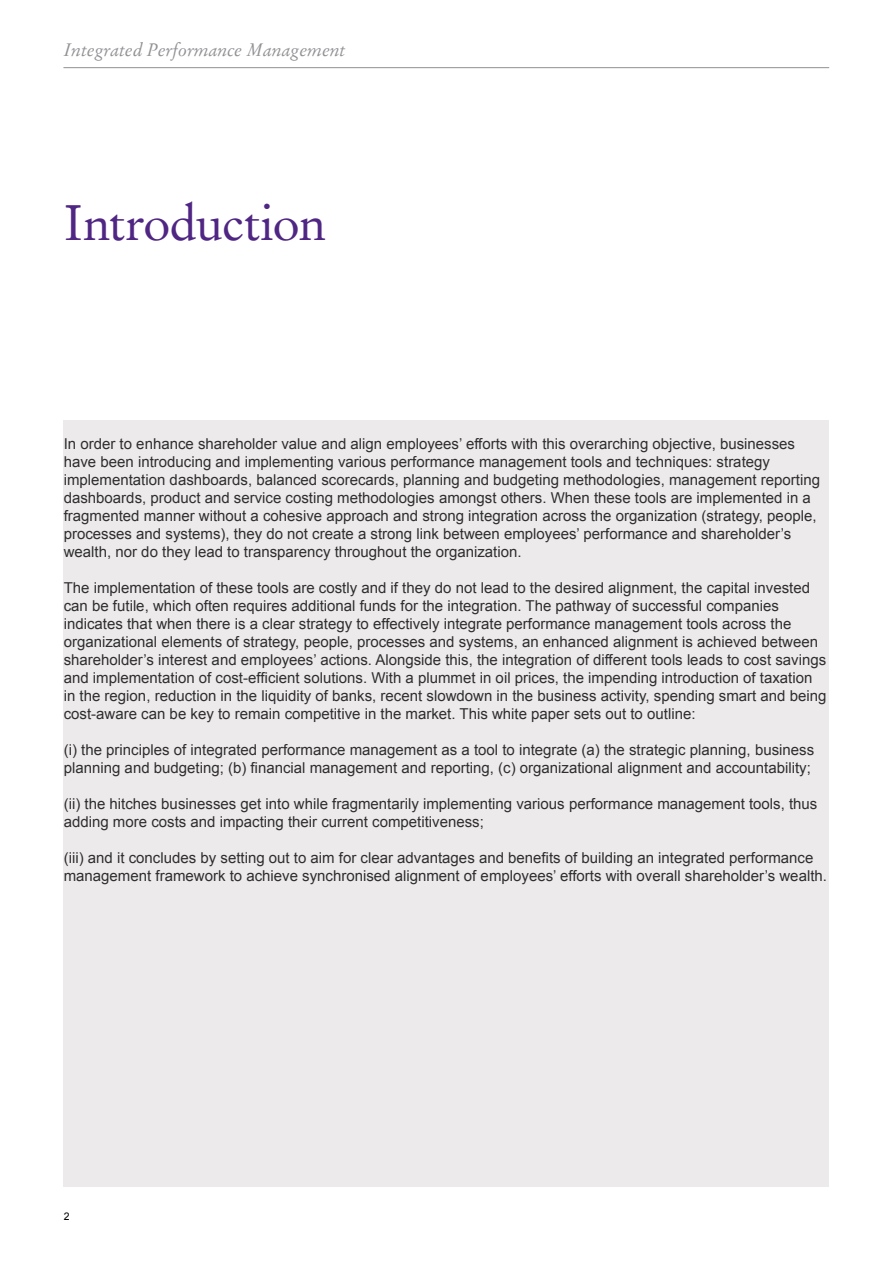
<style>
.page{position:relative;width:893px;height:1263px;background:#fff}
.page>*{position:absolute;margin:0;border:0;box-sizing:border-box;transform-origin:0 0}
.t1{font:49.5px "Stempel Garamond";letter-spacing:-.025em;color:#4f2683}
.t2{font:italic 18px "Stempel Garamond";letter-spacing:-.01em;color:#919195}
.t3{font:15px/18px "Arial";color:#2e2e2f}
.t4{font:10.5px "Arial";color:#000}
</style>
<div class="page">
<div style="left:64px;top:420px;width:765px;height:766px;background:#edeaec"></div>
<hr style="left:63px;top:67px;width:766px;height:1px;background:#919195">
<p class="t2" style="left:63px;top:38px;width:284px">Integrated Performance Management</p>
<h1 class="t1" style="left:64px;top:193px;width:264px">Introduction</h1>
<p class="t3" style="left:64px;top:434px;width:758px">In order to enhance shareholder value and align employees’ efforts with this overarching objective, businesses have been introducing and implementing various performance management tools and techniques: strategy implementation dashboards, balanced scorecards, planning and budgeting methodologies, management reporting dashboards, product and service costing methodologies amongst others. When these tools are implemented in a fragmented manner without a cohesive approach and strong integration across the organization (strategy, people, processes and systems), they do not create a strong link between employees’ performance and shareholder’s wealth, nor do they lead to transparency throughout the organization.</p>
<p class="t3" style="left:64px;top:578px;width:764px">The implementation of these tools are costly and if they do not lead to the desired alignment, the capital invested can be futile, which often requires additional funds for the integration. The pathway of successful companies indicates that when there is a clear strategy to effectively integrate performance management tools across the organizational elements of strategy, people, processes and systems, an enhanced alignment is achieved between shareholder’s interest and employees’ actions. Alongside this, the integration of different tools leads to cost savings and implementation of cost-efficient solutions. With a plummet in oil prices, the impending introduction of taxation in the region, reduction in the liquidity of banks, recent slowdown in the business activity, spending smart and being cost-aware can be key to remain competitive in the market. This white paper sets out to outline:</p>
<p class="t3" style="left:64px;top:740px;width:752px">(i) the principles of integrated performance management as a tool to integrate (a) the strategic planning, business planning and budgeting; (b) financial management and reporting, (c) organizational alignment and accountability;</p>
<p class="t3" style="left:64px;top:794px;width:755px">(ii) the hitches businesses get into while fragmentarily implementing various performance management tools, thus adding more costs and impacting their current competitiveness;</p>
<p class="t3" style="left:64px;top:848px;width:765px">(iii) and it concludes by setting out to aim for clear advantages and benefits of building an integrated performance management framework to achieve synchronised alignment of employees’ efforts with overall shareholder’s wealth.</p>
<p class="t4" style="left:64px;top:1210px;width:7px">2</p>
</div>
